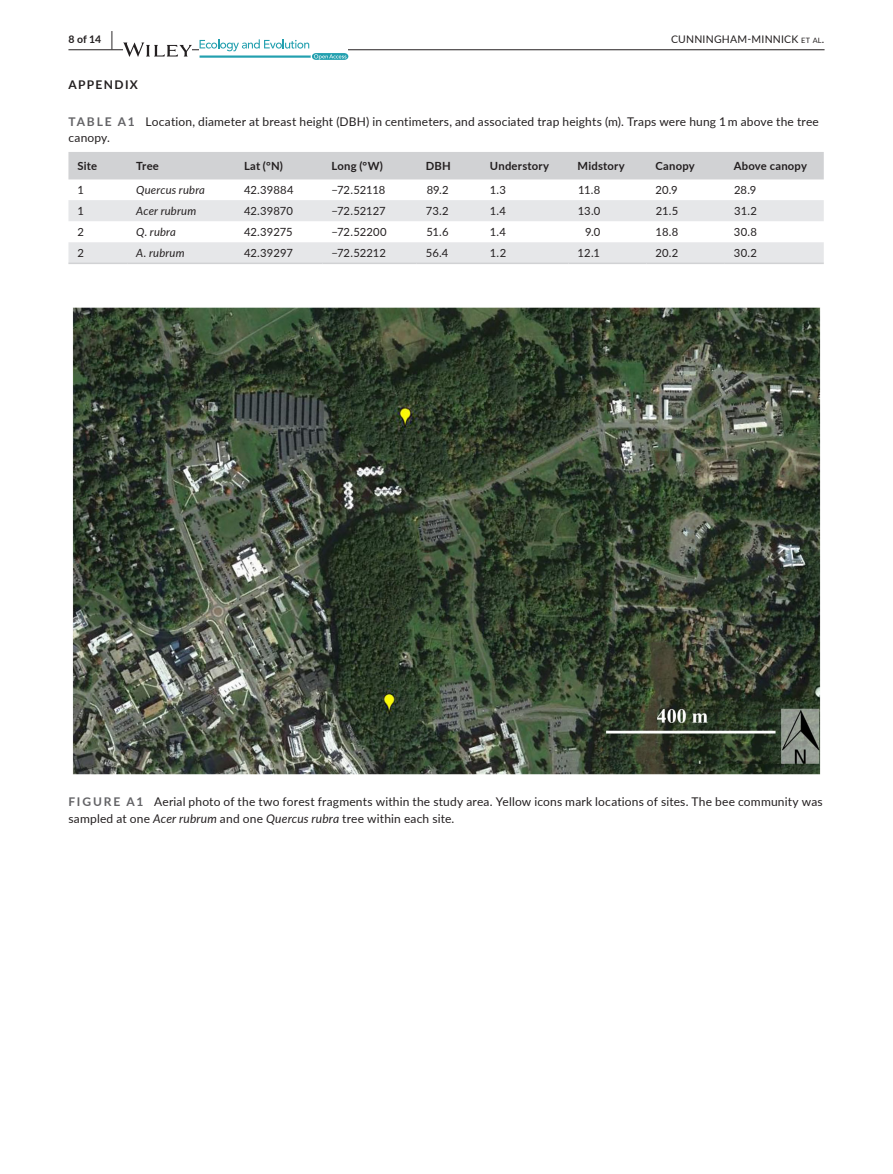
<style>
.page{position:relative;width:893px;height:1174px;background:#fff}
.page>*{position:absolute;margin:0;border:0;box-sizing:border-box;transform-origin:0 0}
.t1{font:12px/16.5px "Lato";letter-spacing:.015em;color:#231f20}
.t2{font:700 12px "Lato";letter-spacing:.115em;color:#231f20}
.t3{font:11.25px "Lato";color:#231f20}
.t4{font:700 11.25px "Lato";letter-spacing:.02em;color:#231f20}
.t5{font:italic 11.25px "Lato";letter-spacing:.02em;color:#231f20}
.t6{font:10.5px "Lato";letter-spacing:.02em;color:#231f20}
.t7{font:700 10.5px "Lato";color:#231f20}
.s1{font-size:19.5px}
.s2{font-size:7.35px}
.s3{font-weight:700;color:#636366}
.s4{font-style:italic}
</style>
<div class="page">
<hr style="left:68px;top:49px;width:756px;height:1px;background:#231f20">
<svg style="left:123px;top:42px;width:69px;height:15px"></svg>
<svg style="left:200px;top:39px;width:148px;height:21px"></svg>
<div style="left:68px;top:152px;width:756px;height:27px;background:#d1d2d4"></div>
<svg style="left:68px;top:200px;width:756px;height:63px;fill:#e6e7e9"></svg>
<hr style="left:68px;top:263px;width:59px;height:1px;background:#d1d2d4">
<hr style="left:127px;top:263px;width:108px;height:1px;background:#d1d2d4">
<hr style="left:235px;top:263px;width:87px;height:1px;background:#d1d2d4">
<hr style="left:322px;top:263px;width:95px;height:1px;background:#d1d2d4">
<hr style="left:417px;top:263px;width:64px;height:1px;background:#d1d2d4">
<hr style="left:481px;top:263px;width:88px;height:1px;background:#d1d2d4">
<hr style="left:568px;top:263px;width:78px;height:1px;background:#d1d2d4">
<hr style="left:646px;top:263px;width:79px;height:1px;background:#d1d2d4">
<hr style="left:725px;top:263px;width:99px;height:1px;background:#d1d2d4">
<img style="left:73px;top:308px;width:747px;height:466px">
<p class="t7" style="left:68px;top:31px;width:46px">8 of 14 <span class="s1">|</span></p>
<p class="t6" style="left:671px;top:31px;width:155px">CUNNINGHAM--MINNICK <span class="s2">et al</span>.</p>
<p class="t2" style="left:68px;top:75px;width:71px">APPENDIX</p>
<p class="t1" style="left:68px;top:113px;width:752px"><span class="s3">TABLE A1</span> Location, diameter at breast height (DBH) in centimeters, and associated trap heights (m). Traps were hung 1 m above the tree canopy.</p>
<p class="t4" style="left:77px;top:158px;width:21px">Site</p>
<p class="t4" style="left:136px;top:158px;width:24px">Tree</p>
<p class="t4" style="left:244px;top:158px;width:41px">Lat (°N)</p>
<p class="t4" style="left:332px;top:158px;width:53px">Long (°W)</p>
<p class="t4" style="left:426px;top:158px;width:27px">DBH</p>
<p class="t4" style="left:490px;top:158px;width:61px">Understory</p>
<p class="t4" style="left:578px;top:158px;width:49px">Midstory</p>
<p class="t4" style="left:655px;top:158px;width:41px">Canopy</p>
<p class="t4" style="left:734px;top:158px;width:75px">Above canopy</p>
<p class="t3" style="left:77px;top:182px;width:8px">1</p>
<p class="t5" style="left:136px;top:182px;width:70px">Quercus rubra</p>
<p class="t3" style="left:244px;top:182px;width:51px">42.39884</p>
<p class="t3" style="left:332px;top:182px;width:55px">−72.52118</p>
<p class="t3" style="left:427px;top:182px;width:24px">89.2</p>
<p class="t3" style="left:490px;top:182px;width:18px">1.3</p>
<p class="t3" style="left:578px;top:182px;width:24px">11.8</p>
<p class="t3" style="left:655px;top:182px;width:24px">20.9</p>
<p class="t3" style="left:734px;top:182px;width:24px">28.9</p>
<p class="t3" style="left:77px;top:203px;width:8px">1</p>
<p class="t5" style="left:136px;top:203px;width:62px">Acer rubrum</p>
<p class="t3" style="left:244px;top:203px;width:50px">42.39870</p>
<p class="t3" style="left:332px;top:203px;width:56px">−72.52127</p>
<p class="t3" style="left:426px;top:203px;width:24px">73.2</p>
<p class="t3" style="left:490px;top:203px;width:17px">1.4</p>
<p class="t3" style="left:578px;top:203px;width:24px">13.0</p>
<p class="t3" style="left:656px;top:203px;width:24px">21.5</p>
<p class="t3" style="left:734px;top:203px;width:24px">31.2</p>
<p class="t3" style="left:77px;top:224px;width:8px">2</p>
<p class="t5" style="left:136px;top:224px;width:41px">Q. rubra</p>
<p class="t3" style="left:244px;top:224px;width:50px">42.39275</p>
<p class="t3" style="left:332px;top:224px;width:57px">−72.52200</p>
<p class="t3" style="left:426px;top:224px;width:24px">51.6</p>
<p class="t3" style="left:490px;top:224px;width:17px">1.4</p>
<p class="t3" style="left:585px;top:224px;width:17px">9.0</p>
<p class="t3" style="left:656px;top:224px;width:24px">18.8</p>
<p class="t3" style="left:734px;top:224px;width:25px">30.8</p>
<p class="t3" style="left:77px;top:245px;width:8px">2</p>
<p class="t5" style="left:136px;top:245px;width:50px">A. rubrum</p>
<p class="t3" style="left:244px;top:245px;width:50px">42.39297</p>
<p class="t3" style="left:332px;top:245px;width:56px">−72.52212</p>
<p class="t3" style="left:426px;top:245px;width:24px">56.4</p>
<p class="t3" style="left:490px;top:245px;width:18px">1.2</p>
<p class="t3" style="left:578px;top:245px;width:24px">12.1</p>
<p class="t3" style="left:655px;top:245px;width:25px">20.2</p>
<p class="t3" style="left:734px;top:245px;width:25px">30.2</p>
<p class="t1" style="left:68px;top:793px;width:756px"><span class="s3">FIGURE A1</span> Aerial photo of the two forest fragments within the study area. Yellow icons mark locations of sites. The bee community was sampled at one <span class="s4">Acer rubrum</span> and one <span class="s4">Quercus rubra</span> tree within each site.</p>
</div>
